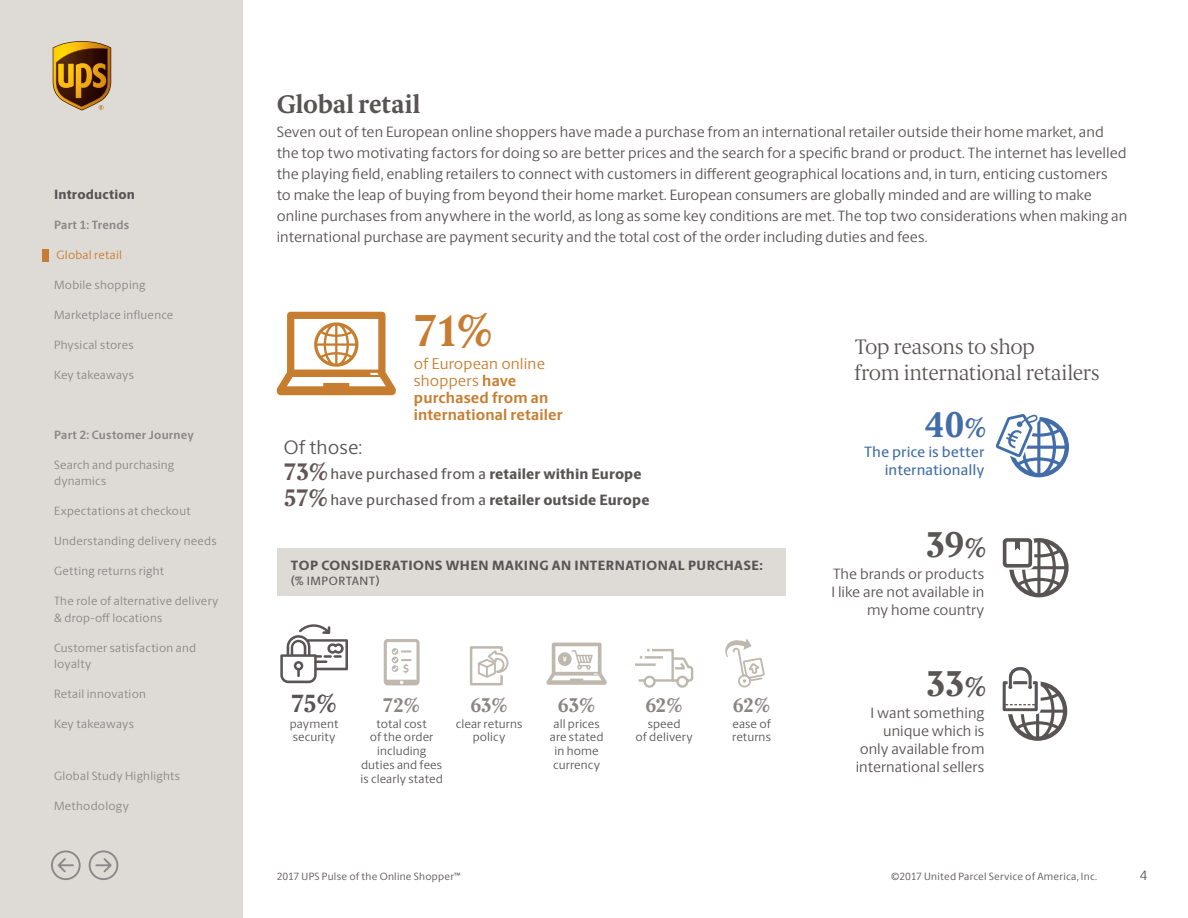
<style>
.page{position:relative;width:1188px;height:918px;background:#fff}
.page>*{position:absolute;margin:0;border:0;box-sizing:border-box;transform-origin:0 0}
.t1{font:700 44.85px "UPS Berlingske Serif Tx";color:#c77d30}
.t2{font:700 36px "UPS Berlingske Serif Tx";color:#595555}
.t3{font:700 36px "UPS Berlingske Serif Tx";color:#426da9}
.t4{font:700 25.5px "UPS Berlingske Serif Tx";color:#595454}
.t5{font:700 25.05px "UPS Berlingske Serif Tx";color:#595555}
.t6{font:700 24px "UPS Berlingske Serif Tx";color:#645556}
.t7{font:200 21px/25.2px "UPS Berlingske Serif Tx";letter-spacing:-.015em;color:#595454}
.t8{font:700 19.95px "UPS Berlingske Serif Tx";letter-spacing:-.01em;color:#8c8585}
.t9{font:19.5px "UPS Berlingske Sans";color:#595555}
.t10{font:700 15.6px/17px "UPS Berlingske Sans";letter-spacing:.01em;color:#c77d30}
.t11{font:15px/21px "UPS Berlingske Sans";color:#595454;text-align:right}
.t12{font:800 15px "UPS Berlingske Sans";letter-spacing:.01em;color:#595555}
.t13{font:500 15px/18px "UPS Berlingske Sans";color:#426ea8;text-align:right}
.t14{font:800 13.5px "UPS Berlingske Sans";letter-spacing:.04em;color:#595555}
.t15{font:800 13.5px "UPS Berlingske Sans";letter-spacing:.01em;color:#595454}
.t16{font:13.5px "UPS Berlingske Sans";color:#595454}
.t17{font:12.15px/13.6px "UPS Berlingske Sans";letter-spacing:.01em;color:#595555;text-align:center}
.t18{font:12px/16.5px "UPS Berlingske Sans";letter-spacing:.02em;color:#8c8585}
.t19{font:700 12px "UPS Berlingske Sans";letter-spacing:.02em;color:#8c8585}
.t20{font:500 12px "UPS Berlingske Sans";letter-spacing:.04em;color:#595555}
.t21{font:12px "UPS Berlingske Sans";letter-spacing:.02em;color:#c97c2a}
.t22{font:10.5px "UPS Berlingske Sans";letter-spacing:.025em;color:#595454}
.s1{font-weight:400}
.s2{font-size:27px}
.s3{font-weight:500}
</style>
<div class="page">
<div style="left:0;top:0;width:243px;height:918px;background:#dedbd6"></div>
<svg style="left:51px;top:850px;width:30px;height:30px"></svg>
<svg style="left:89px;top:850px;width:29px;height:30px"></svg>
<svg style="left:53px;top:41px;width:58px;height:70px;background:#9a6e27"></svg>
<div style="left:277px;top:549px;width:509px;height:47px;background:#dedbd6"></div>
<svg style="left:277px;top:312px;width:119px;height:83px"></svg>
<svg style="left:384px;top:639px;width:36px;height:46px"></svg>
<svg style="left:547px;top:643px;width:60px;height:42px"></svg>
<svg style="left:469px;top:646px;width:40px;height:40px"></svg>
<svg style="left:280px;top:624px;width:68px;height:59px"></svg>
<svg style="left:635px;top:649px;width:59px;height:39px"></svg>
<svg style="left:725px;top:639px;width:40px;height:49px"></svg>
<svg style="left:995px;top:414px;width:74px;height:63px"></svg>
<svg style="left:1002px;top:538px;width:67px;height:59px"></svg>
<svg style="left:1002px;top:667px;width:65px;height:74px"></svg>
<div style="left:42px;top:249px;width:7px;height:12px;background:#c77d30"></div>
<p class="t15" style="left:54px;top:184px;width:82px">Introduction</p>
<p class="t19" style="left:54px;top:216px;width:77px">Part 1: Trends</p>
<p class="t21" style="left:57px;top:246px;width:67px">Global retail</p>
<p class="t18" style="left:54px;top:276px;width:93px">Mobile shopping</p>
<p class="t18" style="left:54px;top:306px;width:121px">Marketplace influence</p>
<p class="t18" style="left:54px;top:336px;width:81px">Physical stores</p>
<p class="t18" style="left:54px;top:366px;width:81px">Key takeaways</p>
<p class="t19" style="left:54px;top:426px;width:141px">Part 2: Customer Journey</p>
<p class="t18" style="left:54px;top:456px;width:122px">Search and purchasing dynamics</p>
<p class="t18" style="left:54px;top:502px;width:138px">Expectations at checkout</p>
<p class="t18" style="left:54px;top:532px;width:164px">Understanding delivery needs</p>
<p class="t18" style="left:54px;top:562px;width:112px">Getting returns right</p>
<p class="t18" style="left:54px;top:592px;width:166px">The role of alternative delivery</p>
<p class="t18" style="left:54px;top:609px;width:110px">&amp; drop-off locations</p>
<p class="t18" style="left:54px;top:639px;width:144px">Customer satisfaction and loyalty</p>
<p class="t18" style="left:54px;top:685px;width:93px">Retail innovation</p>
<p class="t18" style="left:54px;top:715px;width:81px">Key takeaways</p>
<p class="t18" style="left:54px;top:767px;width:128px">Global Study Highlights</p>
<p class="t18" style="left:54px;top:797px;width:76px">Methodology</p>
<p class="t4" style="left:277px;top:86px;width:145px">Global retail</p>
<p class="t11" style="left:277px;top:121px;width:852px;text-align:left">Seven out of ten European online shoppers have made a purchase from an international retailer outside their home market, and the top two motivating factors for doing so are better prices and the search for a specific brand or product. The internet has levelled the playing field, enabling retailers to connect with customers in different geographical locations and, in turn, enticing customers<br>to make the leap of buying from beyond their home market. European consumers are globally minded and are willing to make online purchases from anywhere in the world, as long as some key conditions are met. The top two considerations when making an international purchase are payment security and the total cost of the order including duties and fees.</p>
<p class="t1" style="left:414px;top:298px;width:81px">71%</p>
<p class="t10" style="left:414px;top:355px;width:150px"><span class="s1">of European online shoppers</span> have purchased from an international retailer</p>
<p class="t7" style="left:855px;top:334px;width:247px">Top reasons to shop<br>from international retailers</p>
<p class="t3" style="left:925px;top:399px;width:63px">40<span class="s2">%</span></p>
<p class="t9" style="left:284px;top:433px;width:80px">Of those:</p>
<p class="t13" style="left:864px;top:443px;width:122px">The price is better internationally</p>
<p class="t6" style="left:284px;top:455px;width:46px">73%</p>
<p class="t6" style="left:284px;top:481px;width:46px">57%</p>
<p class="t12" style="left:330px;top:463px;width:313px"><span class="s3">have purchased from a</span> retailer within Europe</p>
<p class="t12" style="left:330px;top:488px;width:320px"><span class="s3">have purchased from a</span> retailer outside Europe</p>
<p class="t14" style="left:291px;top:555px;width:473px">TOP CONSIDERATIONS WHEN MAKING AN INTERNATIONAL PURCHASE:</p>
<p class="t20" style="left:291px;top:571px;width:90px">(% IMPORTANT)</p>
<p class="t5" style="left:291px;top:686px;width:47px">75%</p>
<p class="t17" style="left:290px;top:716px;width:50px;text-align:left">payment security</p>
<p class="t8" style="left:383px;top:691px;width:39px">72%</p>
<p class="t17" style="left:361px;top:716px;width:84px">total cost<br>of the order including duties and fees is clearly stated</p>
<p class="t8" style="left:470px;top:691px;width:39px">63%</p>
<p class="t17" style="left:456px;top:716px;width:68px">clear returns policy</p>
<p class="t8" style="left:558px;top:691px;width:39px">63%</p>
<p class="t17" style="left:550px;top:716px;width:55px">all prices are stated in home currency</p>
<p class="t8" style="left:645px;top:691px;width:39px">62%</p>
<p class="t17" style="left:636px;top:716px;width:59px">speed<br>of delivery</p>
<p class="t8" style="left:733px;top:691px;width:39px">62%</p>
<p class="t17" style="left:732px;top:716px;width:40px;text-align:left">ease of returns</p>
<p class="t2" style="left:926px;top:519px;width:62px">39<span class="s2">%</span></p>
<p class="t11" style="left:832px;top:564px;width:154px;line-height:18px">The brands or products<br>I like are not available in my home country</p>
<p class="t2" style="left:927px;top:658px;width:62px">33<span class="s2">%</span></p>
<p class="t11" style="left:856px;top:703px;width:130px;line-height:18px">I want something unique which is only available from international sellers</p>
<p class="t22" style="left:277px;top:869px;width:186px">2017 UPS Pulse of the Online Shopper™</p>
<p class="t22" style="left:891px;top:869px;width:207px">©2017 United Parcel Service of America, Inc.</p>
<p class="t16" style="left:1140px;top:866px;width:9px">4</p>
</div>
